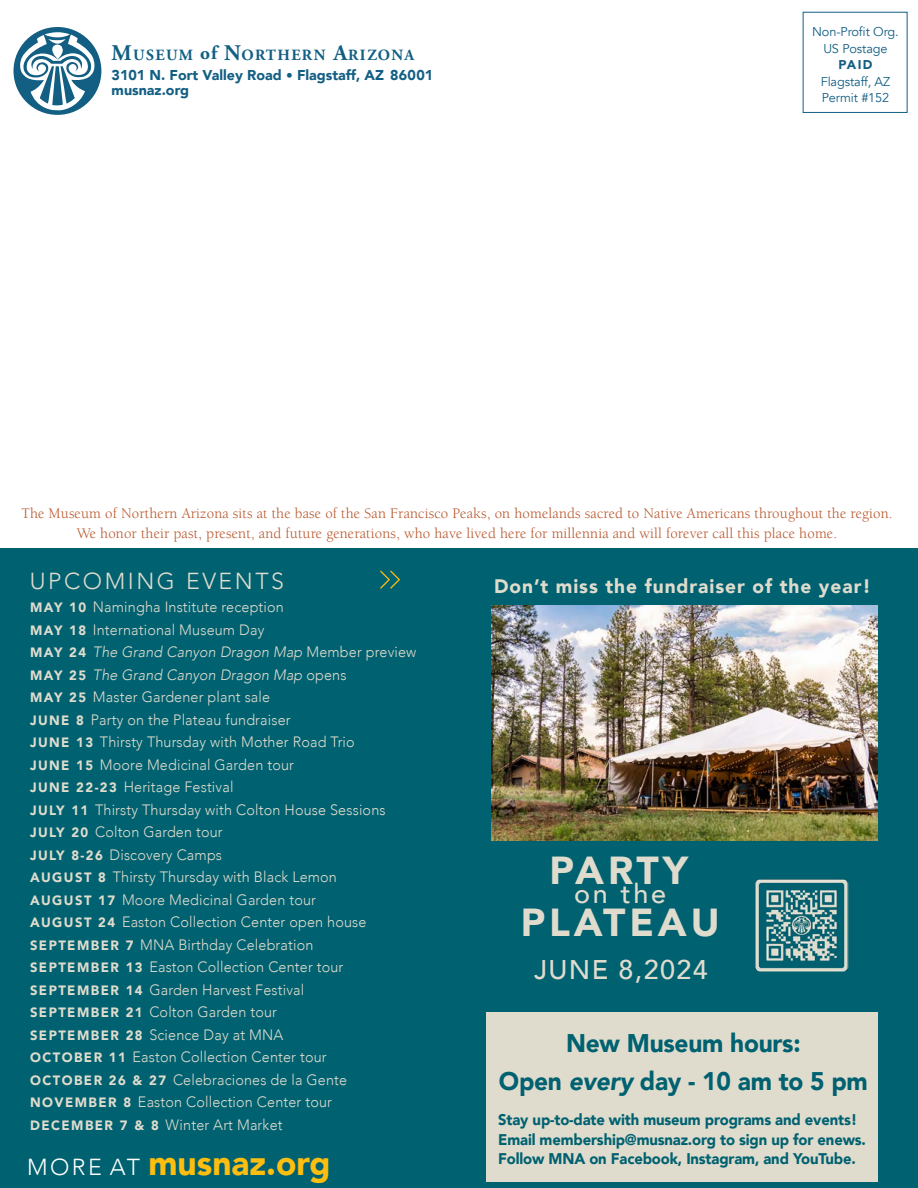
<style>
.page{position:relative;width:918px;height:1188px;background:#fff}
.page>*{position:absolute;margin:0;border:0;box-sizing:border-box;transform-origin:0 0}
.t1{font:900 39px "Avenir";letter-spacing:.1em;color:#e0dccd}
.t2{font:900 34.5px "Avenir";color:#febe10}
.t3{font:500 27px "Avenir";letter-spacing:.05em;color:#e0dccd}
.t4{font:900 25.5px/39px "Avenir";letter-spacing:-.01em;color:#006171;text-align:center;scale:.96 1}
.t5{font:300 23.1px "Avenir";letter-spacing:.11em;color:#e0dccd}
.t6{font:900 19.5px "Avenir";letter-spacing:.05em;color:#e0dccd}
.t7{font:700 15.6px "Adobe Garamond Pro";letter-spacing:.085em;color:#135f84}
.t8{font:900 15.45px/19.5px "Avenir";letter-spacing:-.01em;color:#006171;scale:.96 1}
.t9{font:300 15px/22.5px "Avenir";letter-spacing:.01em;color:#e0dccd;scale:.96 1}
.t10{font:15px/19.5px "Berkeley";letter-spacing:.01em;color:#b8562b;text-align:center}
.t11{font:900 14.25px/15.8px "Avenir";color:#135f84}
.t12{font:12.75px/16.5px "Avenir";letter-spacing:-.01em;color:#135f84;text-align:center}
.t13{font:900 12.75px "Avenir";color:#135f84}
.s1{font-size:22.35px}
.s2{font-size:19.35px}
.s3{font-size:13.35px}
.s4{font-weight:900;font-size:13.5px}
.s5{font-style:italic}
.s6{font-weight:300;font-size:23.1px;color:#fff}
</style>
<div class="page">
<div style="left:0;top:549px;width:918px;height:639px;background:#006171"></div>
<svg style="left:13px;top:27px;width:88px;height:88px"></svg>
<svg style="left:380px;top:570px;width:20px;height:19px"></svg>
<div style="left:486px;top:1012px;width:392px;height:170px;background:#e0dccd"></div>
<img style="left:492px;top:606px;width:386px;height:234px">
<img style="left:755px;top:879px;width:94px;height:93px">
<p class="t7" style="left:112px;top:46px;width:293px"><span class="s1">M</span>USEUM <span class="s2">of</span> <span class="s1">N</span>ORTHERN <span class="s1">A</span>RIZONA</p>
<p class="t11" style="left:112px;top:66px;width:323px">3101 N. Fort Valley Road <span class="s3">•</span> Flagstaff, AZ 86001 musnaz.org</p>
<p class="t12" style="left:812px;top:24px;width:88px">Non-Profit Org.<br>US Postage</p>
<p class="t13" style="left:839px;top:54px;width:35px">PAID</p>
<p class="t12" style="left:821px;top:74px;width:71px;text-align:left">Flagstaff, AZ<br>Permit #152</p>
<p class="t10" style="left:21px;top:504px;width:873px">The Museum of Northern Arizona sits at the base of the San Francisco Peaks, on homelands sacred to Native Americans throughout the region.<br>We honor their past, present, and future generations, who have lived here for millennia and will forever call this place home.</p>
<h3 class="t5" style="left:30px;top:567px;width:256px">UPCOMING EVENTS</h3>
<p class="t9" style="left:30px;top:596px;width:404px"><span class="s4">MAY 10</span> Namingha Institute reception<br><span class="s4">MAY 18</span> International Museum Day<br><span class="s4">MAY 24</span> <span class="s5">The Grand Canyon Dragon Map</span> Member preview <span class="s4">MAY 25</span> <span class="s5">The Grand Canyon Dragon Map</span> opens<br><span class="s4">MAY 25</span> Master Gardener plant sale<br><span class="s4">JUNE 8</span> Party on the Plateau fundraiser<br><span class="s4">JUNE 13</span> Thirsty Thursday with Mother Road Trio<br><span class="s4">JUNE 15</span> Moore Medicinal Garden tour<br><span class="s4">JUNE 22-23</span> Heritage Festival<br><span class="s4">JULY 11</span> Thirsty Thursday with Colton House Sessions <span class="s4">JULY 20</span> Colton Garden tour<br><span class="s4">JULY 8-26</span> Discovery Camps<br><span class="s4">AUGUST 8</span> Thirsty Thursday with Black Lemon<br><span class="s4">AUGUST 17</span> Moore Medicinal Garden tour<br><span class="s4">AUGUST 24</span> Easton Collection Center open house <span class="s4">SEPTEMBER 7</span> MNA Birthday Celebration<br><span class="s4">SEPTEMBER 13</span> Easton Collection Center tour <span class="s4">SEPTEMBER 14</span> Garden Harvest Festival<br><span class="s4">SEPTEMBER 21</span> Colton Garden tour<br><span class="s4">SEPTEMBER 28</span> Science Day at MNA<br><span class="s4">OCTOBER 11</span> Easton Collection Center tour<br><span class="s4">OCTOBER 26 &amp; 27</span> Celebraciones de la Gente <span class="s4">NOVEMBER 8</span> Easton Collection Center tour <span class="s4">DECEMBER 7 &amp; 8</span> Winter Art Market</p>
<h2 class="t2" style="left:27px;top:1133px;width:305px"><span class="s6">MORE AT</span> musnaz.org</h2>
<h3 class="t6" style="left:494px;top:570px;width:378px">Don’t miss the fundraiser of the year!</h3>
<h1 class="t1" style="left:550px;top:837px;width:140px">PARTY</h1>
<h3 class="t3" style="left:574px;top:871px;width:94px">on the</h3>
<h1 class="t1" style="left:521px;top:889px;width:200px">PLATEAU</h1>
<h3 class="t3" style="left:534px;top:946px;width:175px">JUNE 8,2024</h3>
<h3 class="t4" style="left:499px;top:1022px;width:386px">New Museum hours:<br>Open <span class="s5">every</span> day - 10 am to 5 pm</h3>
<p class="t8" style="left:498px;top:1110px;width:385px">Stay up-to-date with museum programs and events!<br>Email membership@musnaz.org to sign up for enews.<br>Follow MNA on Facebook, Instagram, and YouTube.</p>
</div>
